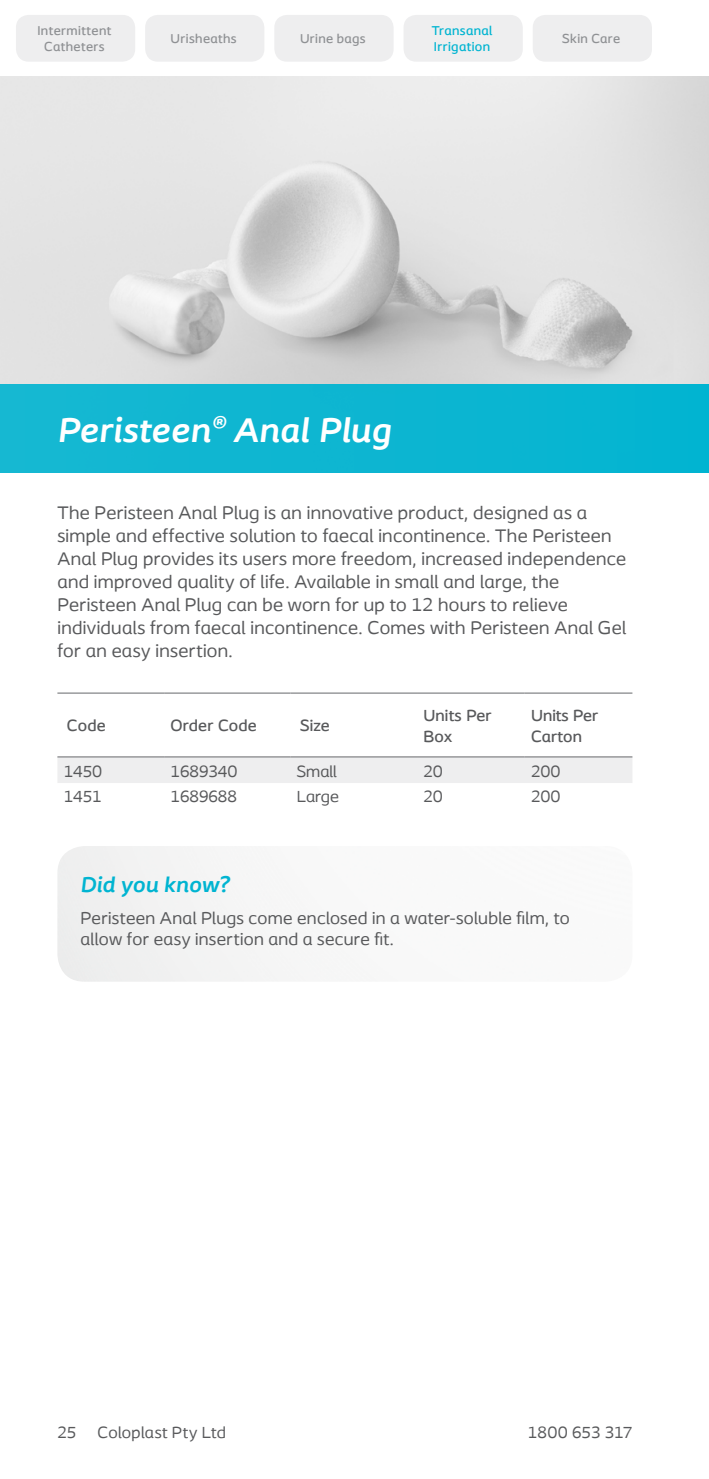
<style>
.page{position:relative;width:709px;height:1479px;background:#fff}
.page>*{position:absolute;margin:0;border:0;box-sizing:border-box;transform-origin:0 0}
.t1{font:italic 700 36px "Coloplast";letter-spacing:.01em;color:#fff}
.t2{font:italic 700 22.5px "Coloplast";letter-spacing:.01em;color:#00b4d1}
.t3{font:19.12px/22.9px "Coloplast";letter-spacing:.015em;color:#58595b}
.t4{font:18px/21.6px "Coloplast";letter-spacing:.02em;color:#58595b}
.t5{font:16.88px "Coloplast";color:#58595b}
.t6{font:500 16.88px/21.4px "Coloplast";letter-spacing:.01em;color:#58595b}
.t7{font:16.88px "Coloplast";letter-spacing:.02em;color:#58595b}
.t8{font:500 13.5px/16.2px "Coloplast";letter-spacing:.03em;color:#8f9194;text-align:center}
.t9{font:500 13.5px/16.2px "Coloplast";letter-spacing:.025em;color:#00b4d1}
.s1{font-size:27px}
</style>
<div class="page">
<div style="left:145px;top:15px;width:119px;height:47px;background:#eeeeef;border-radius:13px"></div>
<div style="left:274px;top:15px;width:119px;height:47px;background:#eeeeef;border-radius:13px"></div>
<div style="left:403px;top:15px;width:120px;height:47px;background:#eeeeef;border-radius:13px"></div>
<div style="left:533px;top:15px;width:119px;height:47px;background:#eeeeef;border-radius:13px"></div>
<div style="left:16px;top:15px;width:119px;height:47px;background:#eeeeef;border-radius:13px"></div>
<img style="left:0;top:77px;width:709px;height:307px">
<div style="left:0;top:384px;width:709px;height:88px;background:#0db5d1"></div>
<div style="left:57px;top:757px;width:575px;height:26px;background:#eeeeef"></div>
<hr style="left:417px;top:692px;width:108px;height:1px;background:#77787b">
<hr style="left:525px;top:692px;width:107px;height:1px;background:#77787b">
<hr style="left:417px;top:756px;width:108px;height:1px;background:#77787b">
<hr style="left:525px;top:756px;width:107px;height:1px;background:#77787b">
<hr style="left:57px;top:692px;width:107px;height:1px;background:#77787b">
<hr style="left:164px;top:692px;width:126px;height:1px;background:#77787b">
<hr style="left:290px;top:692px;width:127px;height:1px;background:#77787b">
<hr style="left:57px;top:756px;width:107px;height:1px;background:#77787b">
<hr style="left:164px;top:756px;width:126px;height:1px;background:#77787b">
<hr style="left:290px;top:756px;width:127px;height:1px;background:#77787b">
<p class="t8" style="left:37px;top:23px;width:76px">Intermittent<br>Catheters</p>
<p class="t8" style="left:171px;top:31px;width:68px">Urisheaths</p>
<p class="t8" style="left:300px;top:31px;width:67px">Urine bags</p>
<p class="t9" style="left:432px;top:23px;width:62px">Transanal<br>Irrigation</p>
<p class="t8" style="left:562px;top:31px;width:60px">Skin Care</p>
<h1 class="t1" style="left:57px;top:408px;width:335px">Peristeen<span class="s1">®</span> Anal Plug</h1>
<p class="t3" style="left:57px;top:501px;width:570px">The Peristeen Anal Plug is an innovative product, designed as a simple and effective solution to faecal incontinence. The Peristeen Anal Plug provides its users more freedom, increased independence and improved quality of life. Available in small and large, the Peristeen Anal Plug can be worn for up to 12 hours to relieve individuals from faecal incontinence. Comes with Peristeen Anal Gel for an easy insertion.</p>
<p class="t6" style="left:67px;top:715px;width:40px">Code</p>
<p class="t6" style="left:170px;top:715px;width:88px">Order Code</p>
<p class="t6" style="left:300px;top:715px;width:31px">Size</p>
<p class="t6" style="left:423px;top:704px;width:70px">Units Per<br>Box</p>
<p class="t6" style="left:531px;top:704px;width:69px">Units Per<br>Carton</p>
<p class="t5" style="left:64px;top:761px;width:40px">1450</p>
<p class="t5" style="left:170px;top:761px;width:68px">1689340</p>
<p class="t5" style="left:297px;top:761px;width:41px">Small</p>
<p class="t5" style="left:423px;top:761px;width:21px">20</p>
<p class="t5" style="left:531px;top:761px;width:31px">200</p>
<p class="t5" style="left:64px;top:786px;width:39px">1451</p>
<p class="t5" style="left:170px;top:786px;width:68px">1689688</p>
<p class="t5" style="left:297px;top:786px;width:43px">Large</p>
<p class="t5" style="left:423px;top:786px;width:21px">20</p>
<p class="t5" style="left:531px;top:786px;width:31px">200</p>
<p class="t2" style="left:81px;top:871px;width:150px">Did you know?</p>
<p class="t4" style="left:81px;top:906px;width:491px">Peristeen Anal Plugs come enclosed in a water-soluble film, to allow for easy insertion and a secure fit.</p>
<p class="t5" style="left:57px;top:1422px;width:20px">25</p>
<p class="t7" style="left:98px;top:1422px;width:130px">Coloplast Pty Ltd</p>
<p class="t5" style="left:528px;top:1422px;width:106px">1800 653 317</p>
</div>
